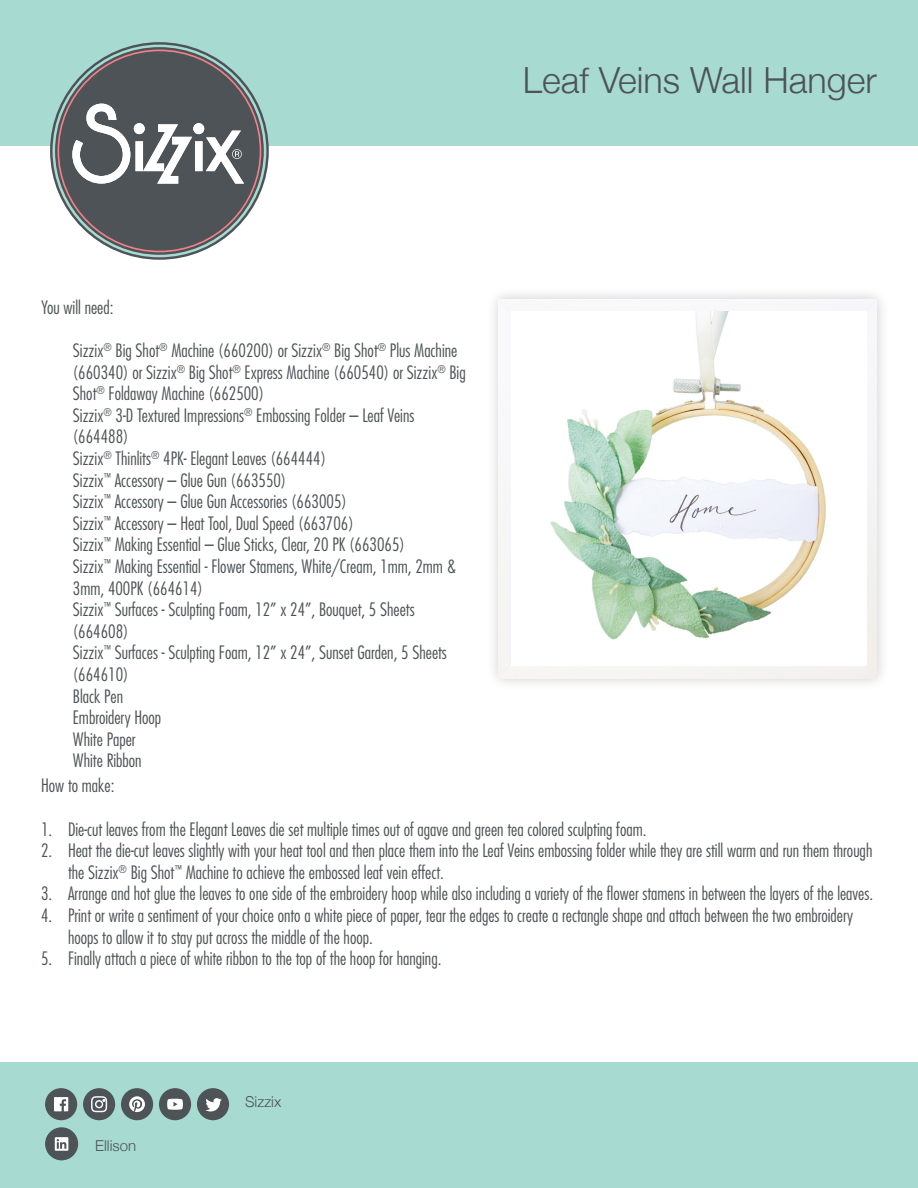
<style>
.page{position:relative;width:918px;height:1188px;background:#fff}
.page>*{position:absolute;margin:0;border:0;box-sizing:border-box;transform-origin:0 0}
.t1{font:300 36px "Helvetica Neue";color:#4d5356}
.t2{font:300 condensed 18px/21.6px "Futura";color:#4d5356}
.t3{font:300 15px "Helvetica Neue";color:#4d5356}
</style>
<div class="page">
<div style="left:0;top:0;width:918px;height:146px;background:#a7dbd2"></div>
<div style="left:0;top:1063px;width:918px;height:125px;background:#a7dbd2"></div>
<div style="left:485px;top:286px;width:405px;height:406px;background:#000;opacity:.2"></div>
<img style="left:499px;top:299px;width:378px;height:379px">
<img style="left:512px;top:311px;width:354px;height:355px">
<svg style="left:53px;top:45px;width:213px;height:212px"></svg>
<svg style="left:58px;top:50px;width:203px;height:202px"></svg>
<div style="left:197px;top:1088px;width:32px;height:32px;background:#4d5356;border-radius:50%"></div>
<svg style="left:205px;top:1098px;width:17px;height:13px"></svg>
<div style="left:83px;top:1088px;width:32px;height:32px;background:#4d5356;border-radius:50%"></div>
<svg style="left:91px;top:1096px;width:16px;height:16px"></svg>
<div style="left:159px;top:1088px;width:32px;height:32px;background:#4d5356;border-radius:50%"></div>
<svg style="left:167px;top:1099px;width:16px;height:11px"></svg>
<div style="left:121px;top:1088px;width:32px;height:32px;background:#4d5356;border-radius:50%"></div>
<svg style="left:129px;top:1096px;width:16px;height:16px"></svg>
<div style="left:45px;top:1088px;width:32px;height:32px;background:#4d5356;border-radius:50%"></div>
<svg style="left:54px;top:1097px;width:14px;height:14px"></svg>
<div style="left:45px;top:1127px;width:33px;height:33px;background:#4d5356;border-radius:50%"></div>
<svg style="left:55px;top:1137px;width:13px;height:14px"></svg>
<h1 class="t1" style="left:523px;top:51px;width:356px">Leaf Veins Wall Hanger</h1>
<p class="t2" style="left:41px;top:296px;width:74px">You will need:</p>
<p class="t2" style="left:73px;top:339px;width:394px">Sizzix<sup>®</sup> Big Shot<sup>®</sup> Machine (660200) or Sizzix<sup>®</sup> Big Shot<sup>®</sup> Plus Machine (660340) or Sizzix<sup>®</sup> Big Shot<sup>®</sup> Express Machine (660540) or Sizzix<sup>®</sup> Big Shot<sup>®</sup> Foldaway Machine (662500)<br>Sizzix<sup>®</sup> 3-D Textured Impressions<sup>®</sup> Embossing Folder – Leaf Veins (664488)<br>Sizzix<sup>®</sup> Thinlits<sup>®</sup> 4PK- Elegant Leaves (664444)<br>Sizzix<sup>™</sup> Accessory – Glue Gun (663550)<br>Sizzix<sup>™</sup> Accessory – Glue Gun Accessories (663005)<br>Sizzix<sup>™</sup> Accessory – Heat Tool, Dual Speed (663706)<br>Sizzix<sup>™</sup> Making Essential – Glue Sticks, Clear, 20 PK (663065)<br>Sizzix<sup>™</sup> Making Essential - Flower Stamens, White/Cream, 1mm, 2mm &amp; 3mm, 400PK (664614)<br>Sizzix<sup>™</sup> Surfaces - Sculpting Foam, 12” x 24”, Bouquet, 5 Sheets (664608)<br>Sizzix<sup>™</sup> Surfaces - Sculpting Foam, 12” x 24”, Sunset Garden, 5 Sheets (664610)<br>Black Pen<br>Embroidery Hoop<br>White Paper<br>White Ribbon</p>
<p class="t2" style="left:41px;top:775px;width:75px">How to make:</p>
<p class="t2" style="left:41px;top:818px;width:607px">1. Die-cut leaves from the Elegant Leaves die set multiple times out of agave and green tea colored sculpting foam.</p>
<p class="t2" style="left:68px;top:839px;width:806px;text-indent:-27px">2. Heat the die-cut leaves slightly with your heat tool and then place them into the Leaf Veins embossing folder while they are still warm and run them through the Sizzix<sup>®</sup> Big Shot<sup>™</sup> Machine to achieve the embossed leaf vein effect.</p>
<p class="t2" style="left:41px;top:883px;width:834px">3. Arrange and hot glue the leaves to one side of the embroidery hoop while also including a variety of the flower stamens in between the layers of the leaves.</p>
<p class="t2" style="left:68px;top:904px;width:787px;text-indent:-27px">4. Print or write a sentiment of your choice onto a white piece of paper, tear the edges to create a rectangle shape and attach between the two embroidery hoops to allow it to stay put across the middle of the hoop.</p>
<p class="t2" style="left:41px;top:947px;width:402px">5. Finally attach a piece of white ribbon to the top of the hoop for hanging.</p>
<p class="t3" style="left:95px;top:1134px;width:42px">Ellison</p>
<p class="t3" style="left:245px;top:1090px;width:38px">Sizzix</p>
</div>
